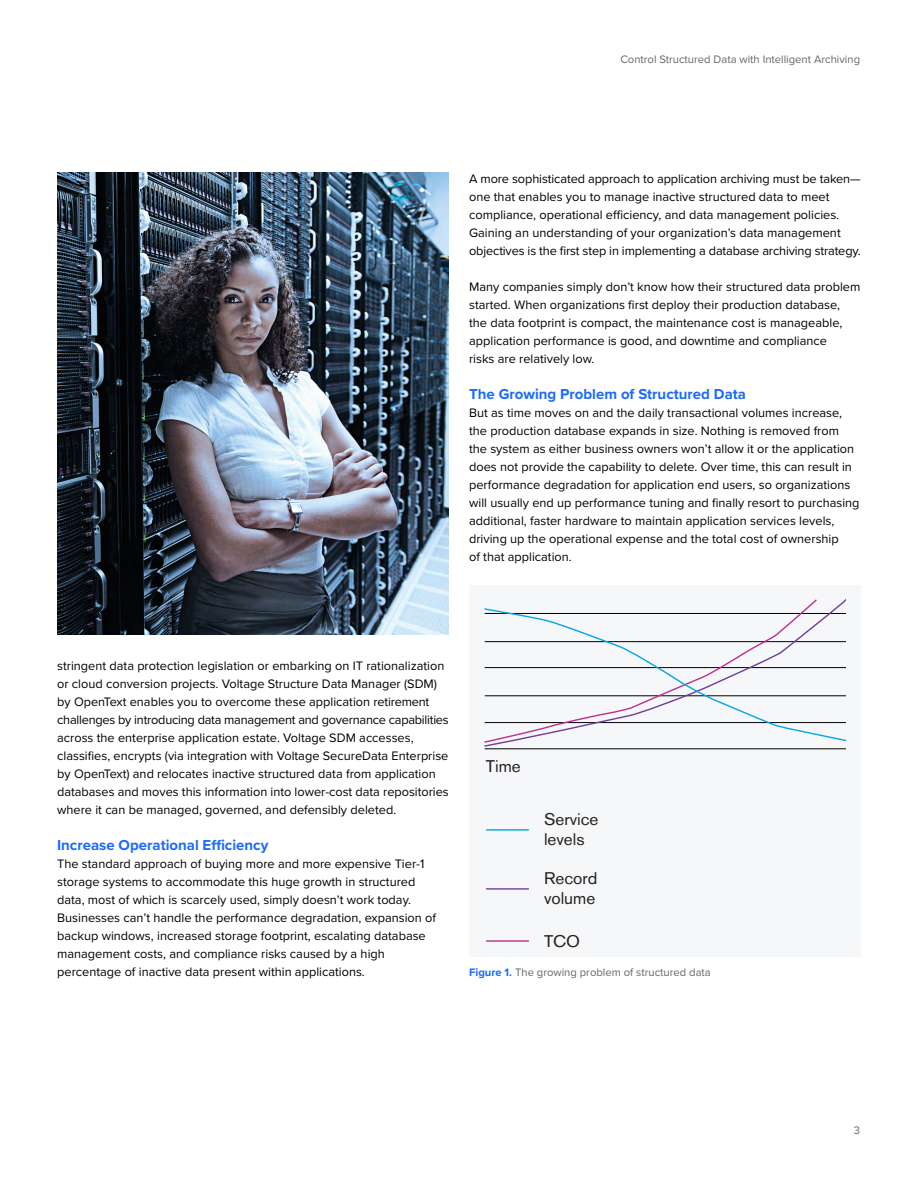
<style>
.page{position:relative;width:918px;height:1188px;background:#fff}
.page>*{position:absolute;margin:0;border:0;box-sizing:border-box;transform-origin:0 0}
.t1{font:16.8px/20.1px "Akzidenz Grotesk BE";color:#231f20}
.Header_b_Level1{font:700 15px "Proxima Nova";color:#1a6aff}
.Body_b_8_5_12{font:12.75px/18px "Proxima Nova";color:#000}
.t2{font:11.25px "Proxima Nova";color:#656668}
.s1{font-weight:700;color:#1a6aff}
</style>
<div class="page">
<img style="left:57px;top:173px;width:392px;height:461px">
<div style="left:469px;top:585px;width:392px;height:372px;background:#f5f7f8"></div>
<hr style="left:485px;top:748px;width:361px;height:1px;background:#000">
<svg style="left:484px;top:608px;width:362px;height:134px"></svg>
<hr style="left:486px;top:829px;width:43px;height:2px;background:#00a6e9">
<hr style="left:486px;top:888px;width:43px;height:2px;background:#703e98">
<hr style="left:486px;top:940px;width:43px;height:2px;background:#bf2e92">
<p class="t2" style="left:620px;top:51px;width:241px">Control Structured Data with Intelligent Archiving</p>
<p class="Body_b_8_5_12" style="left:469px;top:169px;width:393px">A more sophisticated approach to application archiving must be taken— one that enables you to manage inactive structured data to meet compliance, operational efficiency, and data management policies.<br>Gaining an understanding of your organization’s data management objectives is the first step in implementing a database archiving strategy.</p>
<p class="Body_b_8_5_12" style="left:469px;top:277px;width:393px">Many companies simply don’t know how their structured data problem started. When organizations first deploy their production database, the data footprint is compact, the maintenance cost is manageable, application performance is good, and downtime and compliance<br>risks are relatively low.</p>
<p class="Header_b_Level1" style="left:469px;top:383px;width:278px">The Growing Problem of Structured Data</p>
<p class="Body_b_8_5_12" style="left:469px;top:403px;width:392px">But as time moves on and the daily transactional volumes increase, the production database expands in size. Nothing is removed from the system as either business owners won’t allow it or the application does not provide the capability to delete. Over time, this can result in performance degradation for application end users, so organizations will usually end up performance tuning and finally resort to purchasing additional, faster hardware to maintain application services levels, driving up the operational expense and the total cost of ownership<br>of that application.</p>
<p class="Body_b_8_5_12" style="left:57px;top:656px;width:393px">stringent data protection legislation or embarking on IT rationalization or cloud conversion projects. Voltage Structure Data Manager (SDM) by OpenText enables you to overcome these application retirement challenges by introducing data management and governance capabilities across the enterprise application estate. Voltage SDM accesses, classifies, encrypts (via integration with Voltage SecureData Enterprise by OpenText) and relocates inactive structured data from application databases and moves this information into lower-cost data repositories where it can be managed, governed, and defensibly deleted.</p>
<p class="Header_b_Level1" style="left:57px;top:834px;width:213px">Increase Operational Efficiency</p>
<p class="Body_b_8_5_12" style="left:57px;top:854px;width:380px">The standard approach of buying more and more expensive Tier-1 storage systems to accommodate this huge growth in structured data, most of which is scarcely used, simply doesn’t work today.<br>Businesses can’t handle the performance degradation, expansion of backup windows, increased storage footprint, escalating database management costs, and compliance risks caused by a high percentage of inactive data present within applications.</p>
<p class="t1" style="left:486px;top:756px;width:36px">Time</p>
<p class="t1" style="left:544px;top:809px;width:56px">Service levels</p>
<p class="t1" style="left:544px;top:868px;width:55px">Record volume</p>
<p class="t1" style="left:544px;top:931px;width:37px">TCO</p>
<p class="t2" style="left:469px;top:964px;width:243px"><span class="s1">Figure 1.</span> The growing problem of structured data</p>
<p class="t2" style="left:854px;top:1122px;width:8px">3</p>
</div>
